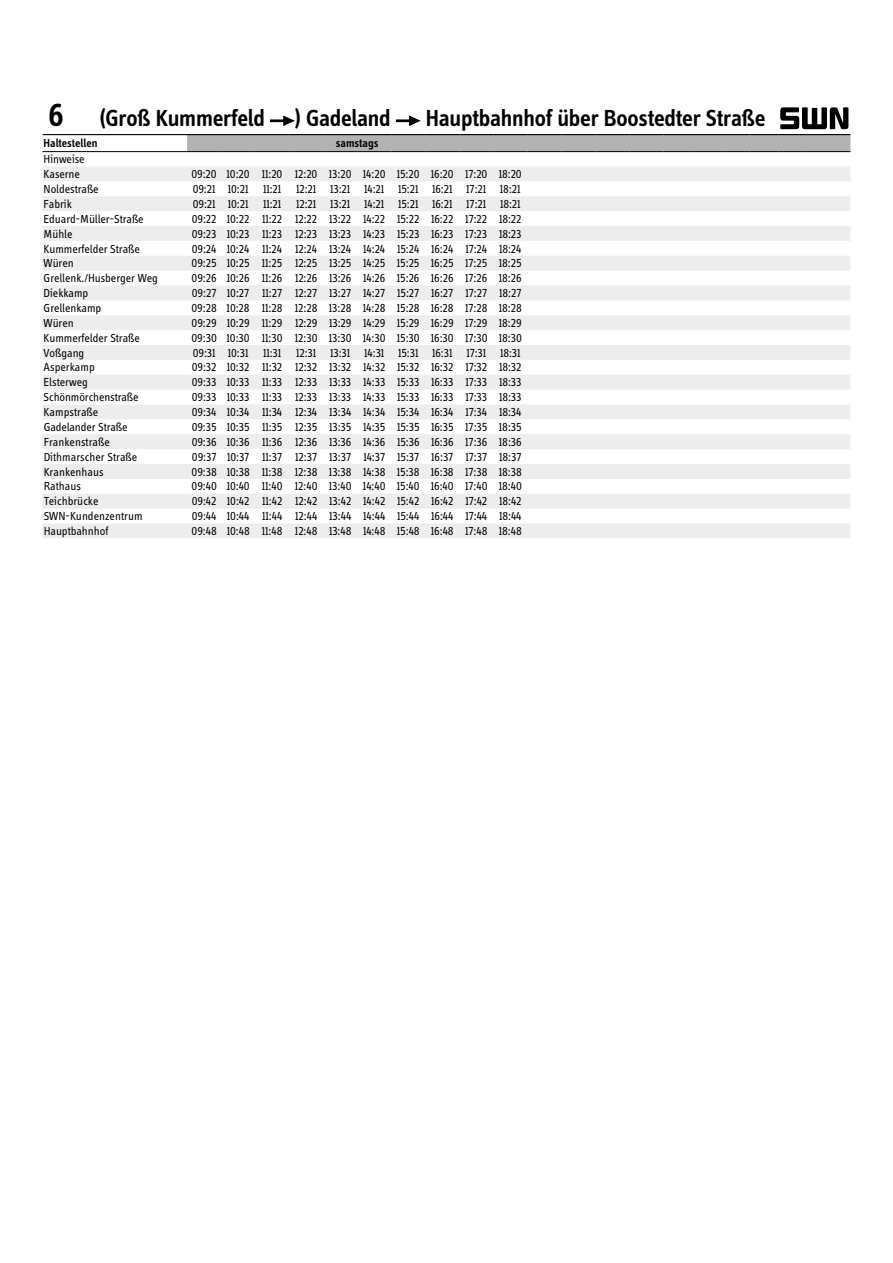
<style>
.page{position:relative;width:893px;height:1263px;background:#fff}
.page>*{position:absolute;margin:0;border:0;box-sizing:border-box;transform-origin:0 0}
.t1{font:600 24px "Info Disp";letter-spacing:-.01em;color:#000}
.t2{font:12px/14.9px "Info Disp";letter-spacing:-.005em;color:#000}
.t3{font:600 12px "Info Disp";color:#000}
.s1{font-size:33px}
</style>
<div class="page">
<svg style="left:43px;top:167px;width:807px;height:371px;fill:#f1f1f1"></svg>
<hr style="left:43px;top:151px;width:144px;height:1px;background:#000">
<hr style="left:43px;top:134px;width:144px;height:1px;background:#000">
<svg style="left:187px;top:107px;width:663px;height:45px"></svg>
<h1 class="t1" style="left:49px;top:105px;width:344px"><span class="s1">6</span> (Groß Kummerfeld ) Gadeland</h1>
<h1 class="t1" style="left:426px;top:105px;width:341px">Hauptbahnhof über Boostedter Straße</h1>
<p class="t3" style="left:44px;top:137px;width:55px">Haltestellen</p>
<p class="t3" style="left:336px;top:137px;width:44px">samstags</p>
<p class="t2" style="left:44px;top:152px;width:43px">Hinweise<br>Kaserne</p>
<p class="t2" style="left:191px;top:167px;width:332px">09:20 10:20 11:20 12:20 13:20 14:20 15:20 16:20 17:20 18:20</p>
<p class="t2" style="left:44px;top:182px;width:57px">Noldestraße</p>
<p class="t2" style="left:193px;top:182px;width:329px">09:21 10:21 11:21 12:21 13:21 14:21 15:21 16:21 17:21 18:21</p>
<p class="t2" style="left:44px;top:197px;width:30px">Fabrik</p>
<p class="t2" style="left:193px;top:197px;width:329px">09:21 10:21 11:21 12:21 13:21 14:21 15:21 16:21 17:21 18:21</p>
<p class="t2" style="left:44px;top:211px;width:102px">Eduard-Müller-Straße</p>
<p class="t2" style="left:192px;top:211px;width:331px">09:22 10:22 11:22 12:22 13:22 14:22 15:22 16:22 17:22 18:22</p>
<p class="t2" style="left:44px;top:226px;width:30px">Mühle</p>
<p class="t2" style="left:192px;top:226px;width:331px">09:23 10:23 11:23 12:23 13:23 14:23 15:23 16:23 17:23 18:23</p>
<p class="t2" style="left:44px;top:241px;width:98px">Kummerfelder Straße</p>
<p class="t2" style="left:192px;top:241px;width:331px">09:24 10:24 11:24 12:24 13:24 14:24 15:24 16:24 17:24 18:24</p>
<p class="t2" style="left:44px;top:256px;width:32px">Würen</p>
<p class="t2" style="left:192px;top:256px;width:332px">09:25 10:25 11:25 12:25 13:25 14:25 15:25 16:25 17:25 18:25</p>
<p class="t2" style="left:44px;top:271px;width:116px">Grellenk./Husberger Weg</p>
<p class="t2" style="left:192px;top:271px;width:332px">09:26 10:26 11:26 12:26 13:26 14:26 15:26 16:26 17:26 18:26</p>
<p class="t2" style="left:44px;top:286px;width:46px">Diekkamp</p>
<p class="t2" style="left:192px;top:286px;width:331px">09:27 10:27 11:27 12:27 13:27 14:27 15:27 16:27 17:27 18:27</p>
<p class="t2" style="left:44px;top:301px;width:59px">Grellenkamp</p>
<p class="t2" style="left:192px;top:301px;width:332px">09:28 10:28 11:28 12:28 13:28 14:28 15:28 16:28 17:28 18:28</p>
<p class="t2" style="left:44px;top:315px;width:32px">Würen</p>
<p class="t2" style="left:192px;top:315px;width:332px">09:29 10:29 11:29 12:29 13:29 14:29 15:29 16:29 17:29 18:29</p>
<p class="t2" style="left:44px;top:330px;width:98px">Kummerfelder Straße</p>
<p class="t2" style="left:191px;top:330px;width:332px">09:30 10:30 11:30 12:30 13:30 14:30 15:30 16:30 17:30 18:30</p>
<p class="t2" style="left:44px;top:345px;width:42px">Voßgang</p>
<p class="t2" style="left:193px;top:345px;width:329px">09:31 10:31 11:31 12:31 13:31 14:31 15:31 16:31 17:31 18:31</p>
<p class="t2" style="left:44px;top:360px;width:53px">Asperkamp</p>
<p class="t2" style="left:192px;top:360px;width:331px">09:32 10:32 11:32 12:32 13:32 14:32 15:32 16:32 17:32 18:32</p>
<p class="t2" style="left:44px;top:375px;width:46px">Elsterweg</p>
<p class="t2" style="left:192px;top:375px;width:331px">09:33 10:33 11:33 12:33 13:33 14:33 15:33 16:33 17:33 18:33</p>
<p class="t2" style="left:44px;top:390px;width:96px">Schönmörchenstraße</p>
<p class="t2" style="left:192px;top:390px;width:331px">09:33 10:33 11:33 12:33 13:33 14:33 15:33 16:33 17:33 18:33</p>
<p class="t2" style="left:44px;top:405px;width:56px">Kampstraße</p>
<p class="t2" style="left:192px;top:405px;width:331px">09:34 10:34 11:34 12:34 13:34 14:34 15:34 16:34 17:34 18:34</p>
<p class="t2" style="left:44px;top:420px;width:85px">Gadelander Straße</p>
<p class="t2" style="left:192px;top:420px;width:332px">09:35 10:35 11:35 12:35 13:35 14:35 15:35 16:35 17:35 18:35</p>
<p class="t2" style="left:44px;top:434px;width:68px">Frankenstraße</p>
<p class="t2" style="left:192px;top:434px;width:332px">09:36 10:36 11:36 12:36 13:36 14:36 15:36 16:36 17:36 18:36</p>
<p class="t2" style="left:44px;top:449px;width:95px">Dithmarscher Straße</p>
<p class="t2" style="left:192px;top:449px;width:331px">09:37 10:37 11:37 12:37 13:37 14:37 15:37 16:37 17:37 18:37</p>
<p class="t2" style="left:44px;top:464px;width:62px">Krankenhaus</p>
<p class="t2" style="left:192px;top:464px;width:332px">09:38 10:38 11:38 12:38 13:38 14:38 15:38 16:38 17:38 18:38</p>
<p class="t2" style="left:44px;top:479px;width:39px">Rathaus</p>
<p class="t2" style="left:192px;top:479px;width:332px">09:40 10:40 11:40 12:40 13:40 14:40 15:40 16:40 17:40 18:40</p>
<p class="t2" style="left:44px;top:494px;width:56px">Teichbrücke</p>
<p class="t2" style="left:192px;top:494px;width:331px">09:42 10:42 11:42 12:42 13:42 14:42 15:42 16:42 17:42 18:42</p>
<p class="t2" style="left:44px;top:509px;width:100px">SWN-Kundenzentrum</p>
<p class="t2" style="left:192px;top:509px;width:331px">09:44 10:44 11:44 12:44 13:44 14:44 15:44 16:44 17:44 18:44</p>
<p class="t2" style="left:44px;top:524px;width:66px">Hauptbahnhof</p>
<p class="t2" style="left:192px;top:524px;width:332px">09:48 10:48 11:48 12:48 13:48 14:48 15:48 16:48 17:48 18:48</p>
</div>
